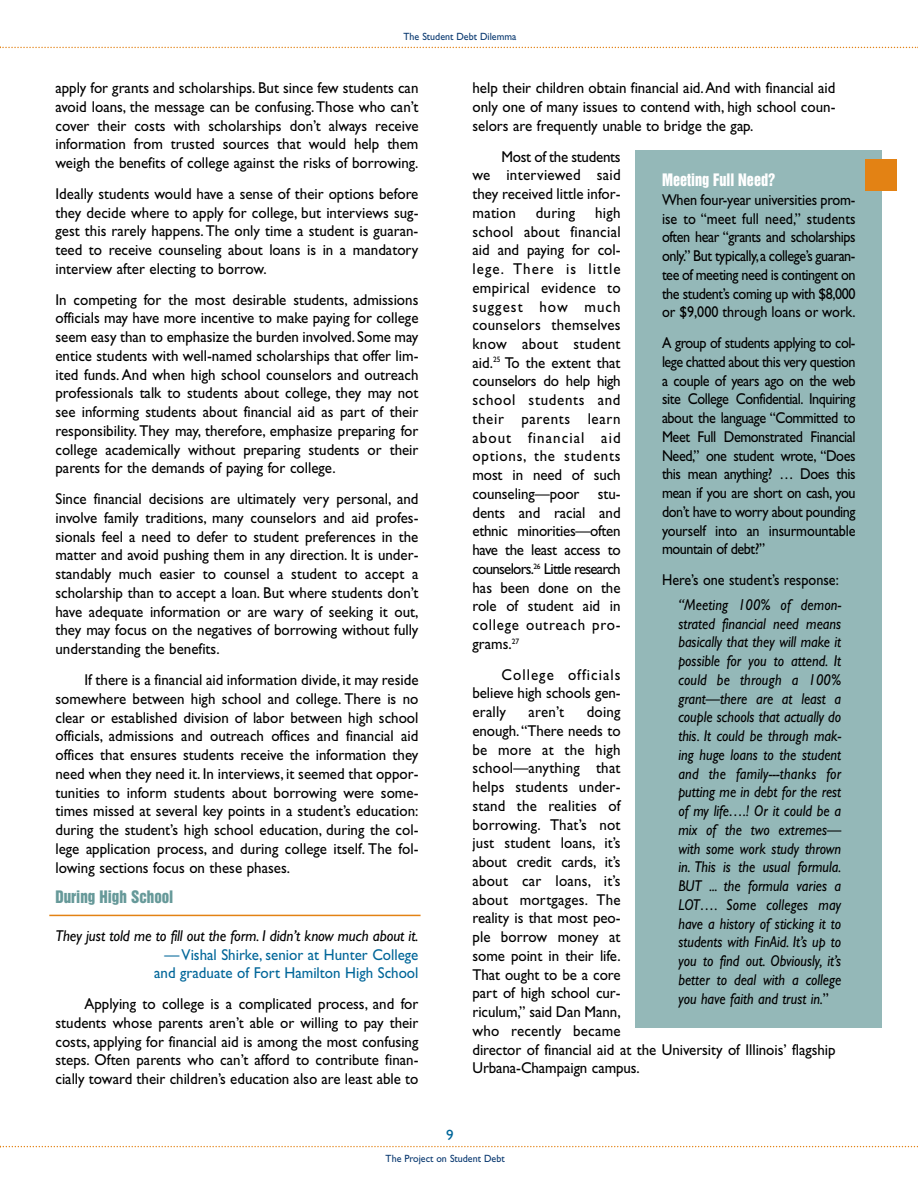
<style>
.page{position:relative;width:918px;height:1188px;background:#fff}
.page>*{position:absolute;margin:0;border:0;box-sizing:border-box;transform-origin:0 0}
.t1{font:15.75px/18.8px "Gill Sans";color:#000;text-align:justify;scale:.95 1}
.t2{font:15.75px/18.8px "Gill Sans";color:#000;text-align:justify;scale:.9 1}
.t3{font:italic 15.75px/18.8px "Gill Sans";color:#000;text-align:justify;scale:.9 1}
.t4{font:15.75px/18.8px "Gill Sans";color:#069;text-align:right;scale:.95 1}
.t5{font:italic 15.75px "Gill Sans";color:#000;scale:.95 1}
.t6{font:15.75px "Helvetica Inserat";color:#699;scale:.95 1}
.t7{font:15.75px "Helvetica Inserat";color:#fff;scale:.9 1}
.t8{font:15px "Gill Sans";color:#069}
.t9{font:10.5px "Gill Sans";color:#07376f;scale:.95 1}
.s1{font-style:normal}
</style>
<div class="page">
<svg style="left:0;top:46px;width:918px;height:2px"></svg>
<svg style="left:0;top:1146px;width:918px;height:1px"></svg>
<div style="left:636px;top:150px;width:246px;height:877px;background:#94b8b8"></div>
<div style="left:865px;top:159px;width:31px;height:32px;background:#e38214"></div>
<hr style="left:49px;top:915px;width:372px;height:1px;background:#e38214">
<p class="t9" style="left:404px;top:33px;width:120px">The Student Debt Dilemma</p>
<p class="t1" style="left:56px;top:80px;width:384px">apply for grants and scholarships. But since few students can avoid loans, the message can be confusing.Those who can’t cover their costs with scholarships don’t always receive information from trusted sources that would help them weigh the benefits of college against the risks of borrowing.</p>
<p class="t1" style="left:56px;top:186px;width:384px">Ideally students would have a sense of their options before they decide where to apply for college, but interviews sug&shy;gest this rarely happens.The only time a student is guaran&shy;teed to receive counseling about loans is in a mandatory interview after electing to borrow.</p>
<p class="t1" style="left:56px;top:292px;width:384px">In competing for the most desirable students, admissions officials may have more incentive to make paying for college seem easy than to emphasize the burden involved.Some may entice students with well-named scholarships that offer lim&shy;ited funds. And when high school counselors and outreach professionals talk to students about college, they may not see informing students about financial aid as part of their responsibility. They may, therefore, emphasize preparing for college academically without preparing students or their parents for the demands of paying for college.</p>
<p class="t1" style="left:56px;top:491px;width:384px">Since financial decisions are ultimately very personal, and involve family traditions, many counselors and aid profes&shy;sionals feel a need to defer to student preferences in the matter and avoid pushing them in any direction. It is under&shy;standably much easier to counsel a student to accept a scholarship than to accept a loan. But where students don’t have adequate information or are wary of seeking it out, they may focus on the negatives of borrowing without fully understanding the benefits.</p>
<p class="t1" style="left:56px;top:672px;width:384px;text-indent:29px">If there is a financial aid information divide, it may reside somewhere between high school and college. There is no clear or established division of labor between high school officials, admissions and outreach offices and financial aid offices that ensures students receive the information they need when they need it. In interviews, it seemed that oppor&shy;tunities to inform students about borrowing were some&shy;times missed at several key points in a student’s education: during the student’s high school education, during the col&shy;lege application process, and during college itself. The fol&shy;lowing sections focus on these phases.</p>
<p class="t6" style="left:56px;top:891px;width:126px">During High School</p>
<p class="t5" style="left:56px;top:930px;width:384px">They just told me to fill out the form. I didn’t know much about it.</p>
<p class="t4" style="left:154px;top:947px;width:280px">— Vishal Shirke, senior at Hunter College and graduate of Fort Hamilton High School</p>
<p class="t1" style="left:56px;top:996px;width:384px;text-indent:29px">Applying to college is a complicated process, and for students whose parents aren’t able or willing to pay their costs, applying for financial aid is among the most confusing steps. Often parents who can’t afford to contribute finan&shy;cially toward their children’s education also are least able to</p>
<p class="t1" style="left:473px;top:80px;width:384px">help their children obtain financial aid.And with financial aid only one of many issues to contend with, high school coun&shy;selors are frequently unable to bridge the gap.</p>
<p class="t1" style="left:473px;top:149px;width:157px;text-indent:29px">Most of the students we interviewed said they received little infor&shy;mation</p>
<p class="t7" style="left:662px;top:173px;width:127px">Meeting Full Need?</p>
<p class="t2" style="left:662px;top:192px;width:217px">When four-year universities prom&shy;ise to “meet full need,” students often hear “grants and scholarships only.” But typically,a college’s guaran&shy;tee of meeting need is contingent on the student’s coming up with $8,000 or $9,000 through loans or work.</p>
<p class="t2" style="left:662px;top:335px;width:217px">A group of students applying to col&shy;lege chatted about this very question a couple of years ago on the web site College Confidential. Inquiring about the language “Committed to Meet Full Demonstrated Financial Need,” one student wrote, “Does this mean anything? … Does this mean if you are short on cash, you don’t have to worry about pounding yourself into an insurmountable mountain of debt?”</p>
<p class="t2" style="left:662px;top:572px;width:198px">Here’s one student’s response:</p>
<p class="t3" style="left:678px;top:597px;width:182px">“Meeting 100% of demon&shy;strated financial need means basically that they will make it possible for you to attend. It could be through a 100% grant—there are at least a couple schools that actually do this. It could be through mak&shy;ing huge loans to the student and the family---thanks for putting me in debt for the rest of my life….! Or it could be a mix of the two extremes— with some work study thrown in. This is the usual formula.<br>BUT ... the formula varies a LOT…. Some colleges may have a history of sticking it to students with FinAid. It’s up to you to find out. Obviously, it’s better to deal with a college you have faith and trust in.<span class="s1">”</span></p>
<p class="t1" style="left:473px;top:205px;width:157px;text-indent:123px">high school about financial aid and paying for col&shy;lege. There is little empirical evidence to suggest how much counselors themselves know about student aid.<sup>25</sup> To the extent that counselors do help high school students and their parents learn about financial aid options, the students most in need of such counseling—poor stu&shy;dents and racial and ethnic minorities—often have the least access to counselors.<sup>26</sup> Little research has been done on the role of student aid in college outreach pro&shy;grams.<sup>27</sup></p>
<p class="t1" style="left:472px;top:667px;width:157px;text-indent:29px">College officials believe high schools gen&shy;erally</p>
<p class="t1" style="left:536px;top:205px;width:43px">during</p>
<p class="t1" style="left:529px;top:704px;width:39px">aren’t</p>
<p class="t1" style="left:472px;top:704px;width:384px;text-align:left;text-indent:114px">doing<br>enough.“There needs to<br>be more at the high<br>school—anything that<br>helps students under-<br>stand the realities of<br>borrowing. That’s not<br>just student loans, it’s<br>about credit cards, it’s<br>about car loans, it’s<br>about mortgages. The<br>reality is that most peo-<br>ple borrow money at<br>some point in their life.<br>That ought to be a core<br>part of high school cur-<br>riculum,” said Dan Mann,<br>who recently became<br>director of financial aid at the University of Illinois’ flagship<br>Urbana-Champaign campus.</p>
<p class="t8" style="left:446px;top:1130px;width:9px">9</p>
<p class="t9" style="left:386px;top:1155px;width:127px">The Project on Student Debt</p>
</div>
